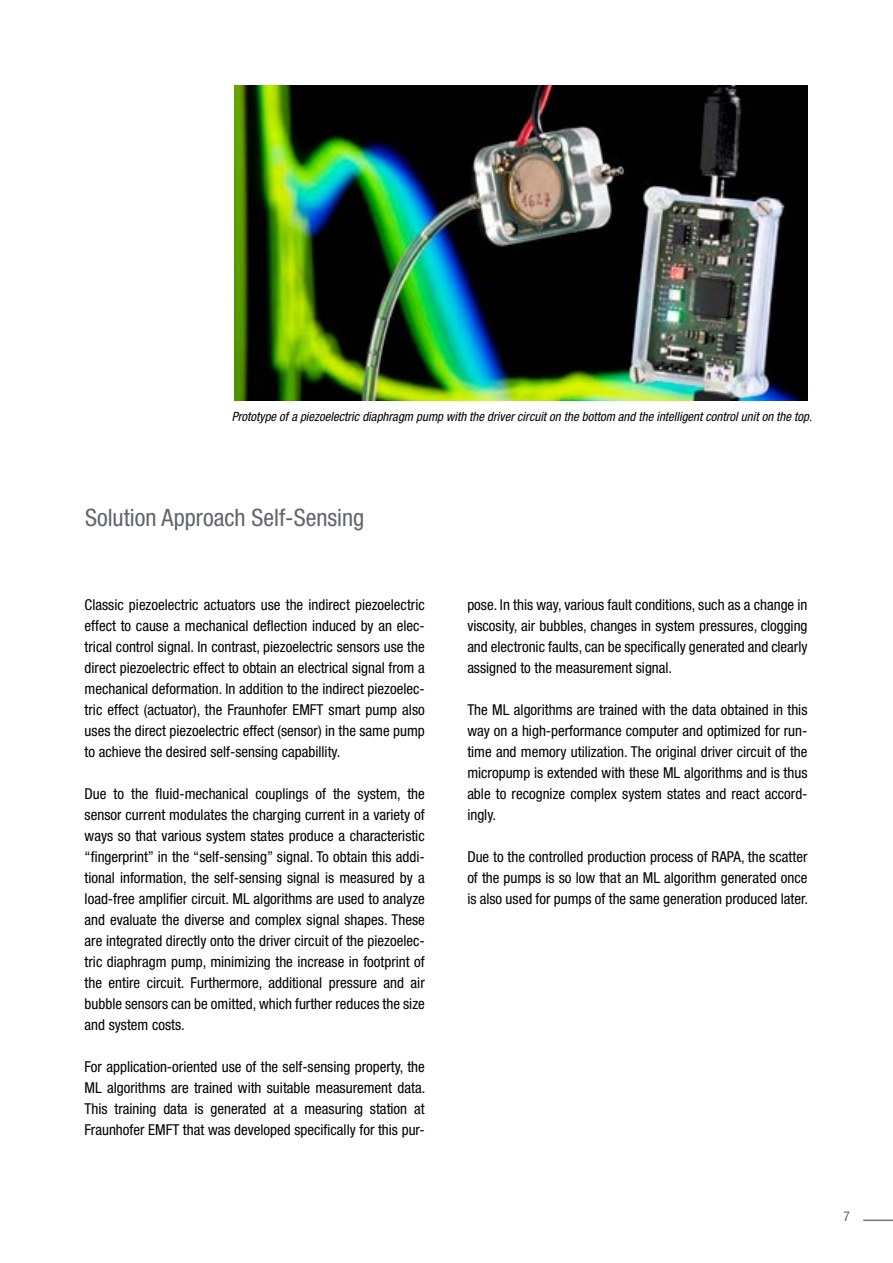
<style>
.page{position:relative;width:893px;height:1263px;background:#fff}
.page>*{position:absolute;margin:0;border:0;box-sizing:border-box;transform-origin:0 0}
.t1{font:condensed 24px "Helvetica Neue LT Pro";color:#61646a}
.t2{font:condensed 15px/21px "Helvetica Neue LT Pro";color:#000;text-align:justify}
.t3{font:condensed 13.5px "Helvetica Neue LT Pro";color:#61646a}
.t4{font:italic condensed 12.75px "Helvetica Neue LT Pro";color:#000}
</style>
<div class="page">
<hr style="left:863px;top:1219px;width:30px;height:2px;background:#73767a">
<img style="left:234px;top:85px;width:574px;height:315px">
<p class="t4" style="left:232px;top:409px;width:582px">Prototype of a piezoelectric diaphragm pump with the driver circuit on the bottom and the intelligent control unit on the top.</p>
<h1 class="t1" style="left:85px;top:504px;width:281px">Solution Approach Self-Sensing</h1>
<p class="t2" style="left:85px;top:594px;width:342px">Classic piezoelectric actuators use the indirect piezoelectric effect to cause a mechanical deflection induced by an elec&shy;trical control signal. In contrast, piezoelectric sensors use the direct piezoelectric effect to obtain an electrical signal from a mechanical deformation. In addition to the indirect piezoelec&shy;tric effect (actuator), the Fraunhofer EMFT smart pump also uses the direct piezoelectric effect (sensor) in the same pump to achieve the desired self-sensing capabillity.</p>
<p class="t2" style="left:85px;top:783px;width:342px">Due to the fluid-mechanical couplings of the system, the sensor current modulates the charging current in a variety of ways so that various system states produce a characteristic “fingerprint” in the “self-sensing” signal. To obtain this addi&shy;tional information, the self-sensing signal is measured by a load-free amplifier circuit. ML algorithms are used to analyze and evaluate the diverse and complex signal shapes. These are integrated directly onto the driver circuit of the piezoelec&shy;tric diaphragm pump, minimizing the increase in footprint of the entire circuit. Furthermore, additional pressure and air bubble sensors can be omitted, which further reduces the size and system costs.</p>
<p class="t2" style="left:85px;top:1056px;width:342px">For application-oriented use of the self-sensing property, the ML algorithms are trained with suitable measurement data.<br>This training data is generated at a measuring station at Fraunhofer EMFT that was developed specifically for this pur-</p>
<p class="t2" style="left:467px;top:594px;width:342px">pose. In this way, various fault conditions, such as a change in viscosity, air bubbles, changes in system pressures, clogging and electronic faults, can be specifically generated and clearly assigned to the measurement signal.</p>
<p class="t2" style="left:467px;top:699px;width:342px">The ML algorithms are trained with the data obtained in this way on a high-performance computer and optimized for run&shy;time and memory utilization. The original driver circuit of the micropump is extended with these ML algorithms and is thus able to recognize complex system states and react accord&shy;ingly.</p>
<p class="t2" style="left:467px;top:846px;width:342px">Due to the controlled production process of RAPA, the scatter of the pumps is so low that an ML algorithm generated once is also used for pumps of the same generation produced later.</p>
<p class="t3" style="left:843px;top:1209px;width:8px">7</p>
</div>
